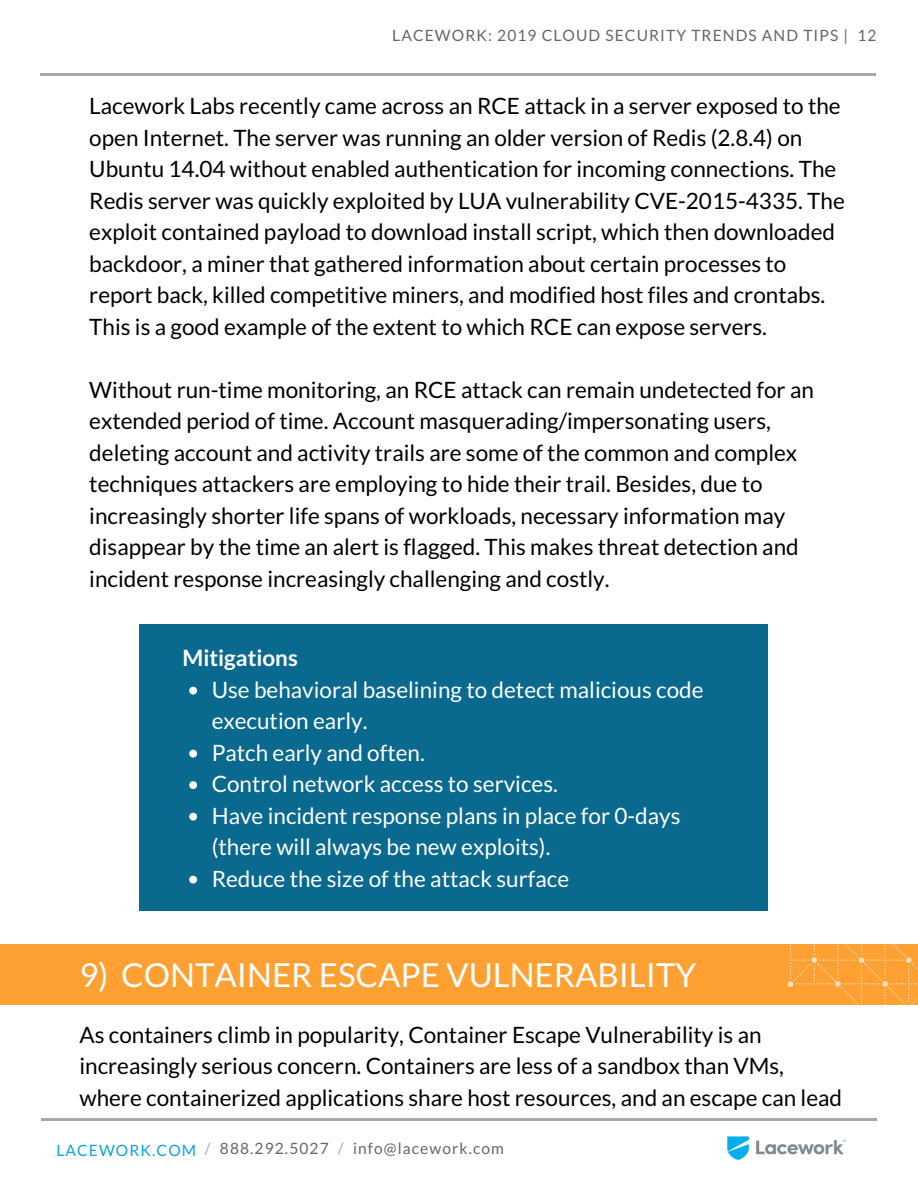
<style>
.page{position:relative;width:918px;height:1188px;background:#fff}
.page>*{position:absolute;margin:0;border:0;box-sizing:border-box;transform-origin:0 0}
.t1{font:33px "Lato";color:#fff}
.t2{font:22.5px/31.5px "Lato";color:#000}
.t3{font:22.5px/31.5px "Lato";color:#fff}
.t4{font:700 22.5px "Lato";color:#fff}
.t5{font:15.6px "Lato";letter-spacing:.07em;color:#666}
.t6{font:15.6px "Lato";letter-spacing:.07em;color:#0ba3df}
.s1{color:#fff}
.s2{color:#a8a8a8}
</style>
<div class="page">
<hr style="left:40px;top:73px;width:835px;height:2px;background:#a8a8a8">
<img style="left:727px;top:1136px;width:23px;height:24px">
<hr style="left:41px;top:1119px;width:835px;height:2px;background:#a8a8a8">
<div style="left:139px;top:624px;width:629px;height:287px;background:#0a698f"></div>
<svg style="left:189px;top:687px;width:8px;height:8px"></svg>
<svg style="left:189px;top:750px;width:8px;height:8px"></svg>
<svg style="left:189px;top:781px;width:8px;height:8px"></svg>
<svg style="left:189px;top:813px;width:8px;height:8px"></svg>
<svg style="left:189px;top:876px;width:8px;height:8px"></svg>
<div style="left:0;top:944px;width:918px;height:61px;background:#ffa032"></div>
<img style="left:756px;top:944px;width:162px;height:211px">
<p class="t5" style="left:392px;top:25px;width:486px">LACEWORK: 2019 CLOUD SECURITY TRENDS AND TIPS | 12</p>
<p class="t2" style="left:89px;top:90px;width:757px">Lacework Labs recently came across an RCE attack in a server exposed to the open Internet. The server was running an older version of Redis (2.8.4) on Ubuntu 14.04 without enabled authentication for incoming connections. The Redis server was quickly exploited by LUA vulnerability CVE-2015-4335. The exploit contained payload to download install script, which then downloaded backdoor, a miner that gathered information about certain processes to report back, killed competitive miners, and modified host files and crontabs.<br>This is a good example of the extent to which RCE can expose servers.</p>
<p class="t2" style="left:89px;top:373px;width:726px">Without run-time monitoring, an RCE attack can remain undetected for an extended period of time. Account masquerading/impersonating users, deleting account and activity trails are some of the common and complex techniques attackers are employing to hide their trail. Besides, due to increasingly shorter life spans of workloads, necessary information may disappear by the time an alert is flagged. This makes threat detection and incident response increasingly challenging and costly.</p>
<p class="t4" style="left:182px;top:644px;width:117px">Mitigations</p>
<p class="t3" style="left:212px;top:673px;width:493px">Use behavioral baselining to detect malicious code execution early.<br>Patch early and often.<br>Control network access to services.<br>Have incident response plans in place for 0-days (there will always be new exploits).<br>Reduce the size of the attack surface</p>
<h1 class="t1" style="left:79px;top:954px;width:618px">9) CONTAINER ESCAPE VULNERABILITY</h1>
<p class="t2" style="left:79px;top:1018px;width:764px">As containers climb in popularity, Container Escape Vulnerability is an increasingly serious concern. Containers are less of a sandbox than VMs, where containerized applications share host resources, and an escape can lead</p>
<p class="t5" style="left:89px;top:1139px;width:416px"><span class="s1">lacework.com</span> <span class="s2">/</span> 888.292.5027 <span class="s2">/</span> info@lacework.com</p>
<p class="t6" style="left:56px;top:1140px;width:141px">LACEWORK.COM</p>
</div>
